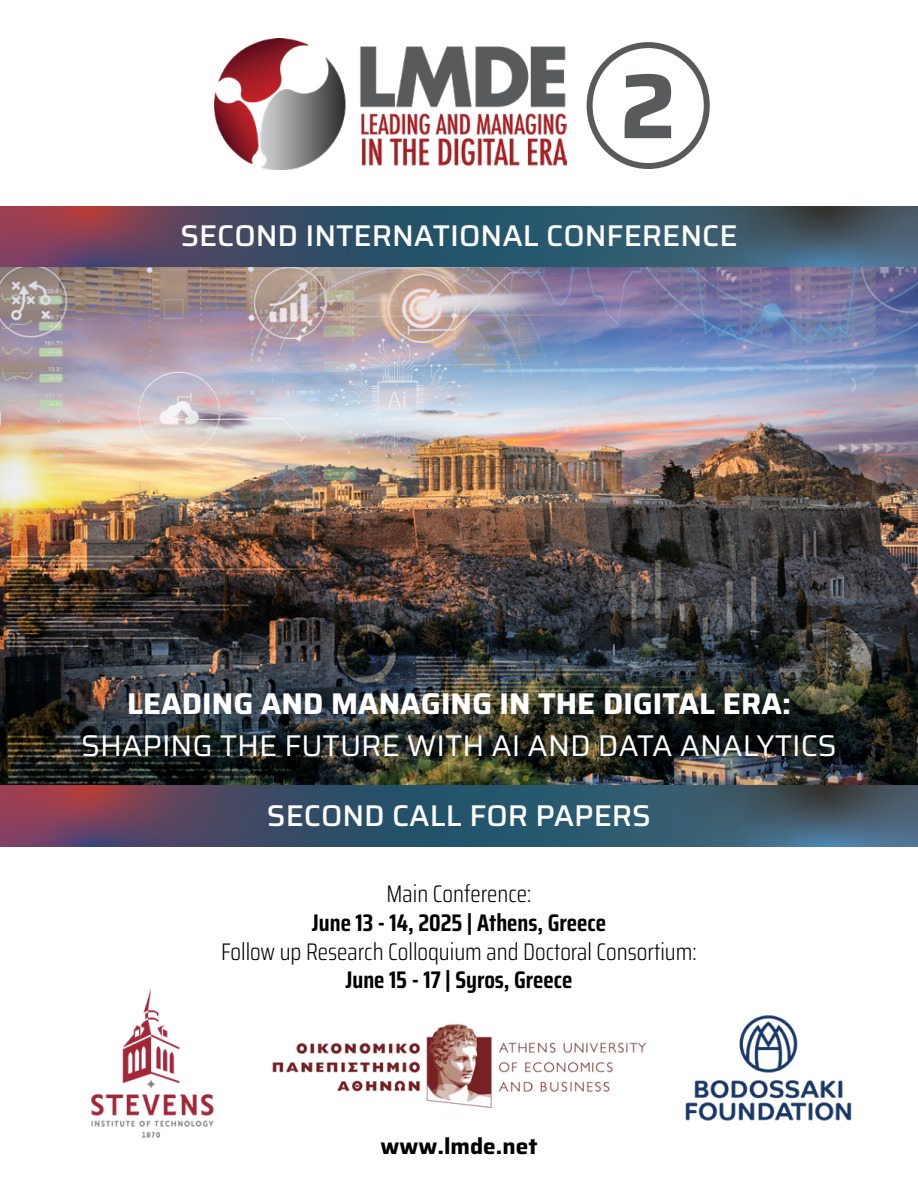
<style>
.page{position:relative;width:918px;height:1188px;background:#fff}
.page>*{position:absolute;margin:0;border:0;box-sizing:border-box;transform-origin:0 0}
.t1{font:700 92.4px "Saira";color:#595a5c}
.t2{font:500 30px "Saira";color:#fff}
.t3{font:30px "Saira";color:#fff}
.t4{font:700 30px "Saira";color:#fff}
.t5{font:300 24px "Saira Condensed";color:#000}
.t6{font:700 24px "Saira Condensed";color:#000}
.t7{font:700 22.5px "Saira";color:#000}
</style>
<div class="page">
<img style="left:0;top:267px;width:918px;height:519px">
<svg style="left:0;top:206px;width:918px;height:61px;background:#445167"></svg>
<svg style="left:0;top:786px;width:918px;height:60px;background:#445167"></svg>
<img style="left:685px;top:1014px;width:167px;height:107px">
<img style="left:90px;top:989px;width:124px;height:149px">
<img style="left:272px;top:1023px;width:375px;height:86px">
<img style="left:215px;top:38px;width:352px;height:131px">
<div style="left:587px;top:42px;width:123px;height:127px;border:6px solid #595a5c;border-radius:50%"></div>
<h1 class="t1" style="left:620px;top:31px;width:58px">2</h1>
<p class="t2" style="left:180px;top:211px;width:559px">SECOND INTERNATIONAL CONFERENCE</p>
<p class="t4" style="left:127px;top:679px;width:665px">LEADING AND MANAGING IN THE DIGITAL ERA:</p>
<p class="t3" style="left:81px;top:721px;width:757px">SHAPING THE FUTURE WITH AI AND DATA ANALYTICS</p>
<p class="t2" style="left:267px;top:791px;width:386px">SECOND CALL FOR PAPERS</p>
<p class="t5" style="left:387px;top:874px;width:146px">Main Conference:</p>
<p class="t6" style="left:312px;top:903px;width:296px">June 13 - 14, 2025 | Athens, Greece</p>
<p class="t5" style="left:221px;top:932px;width:477px">Follow up Research Colloquium and Doctoral Consortium:</p>
<p class="t6" style="left:346px;top:960px;width:229px">June 15 - 17 | Syros, Greece</p>
<p class="t7" style="left:380px;top:1128px;width:159px">www.lmde.net</p>
</div>
